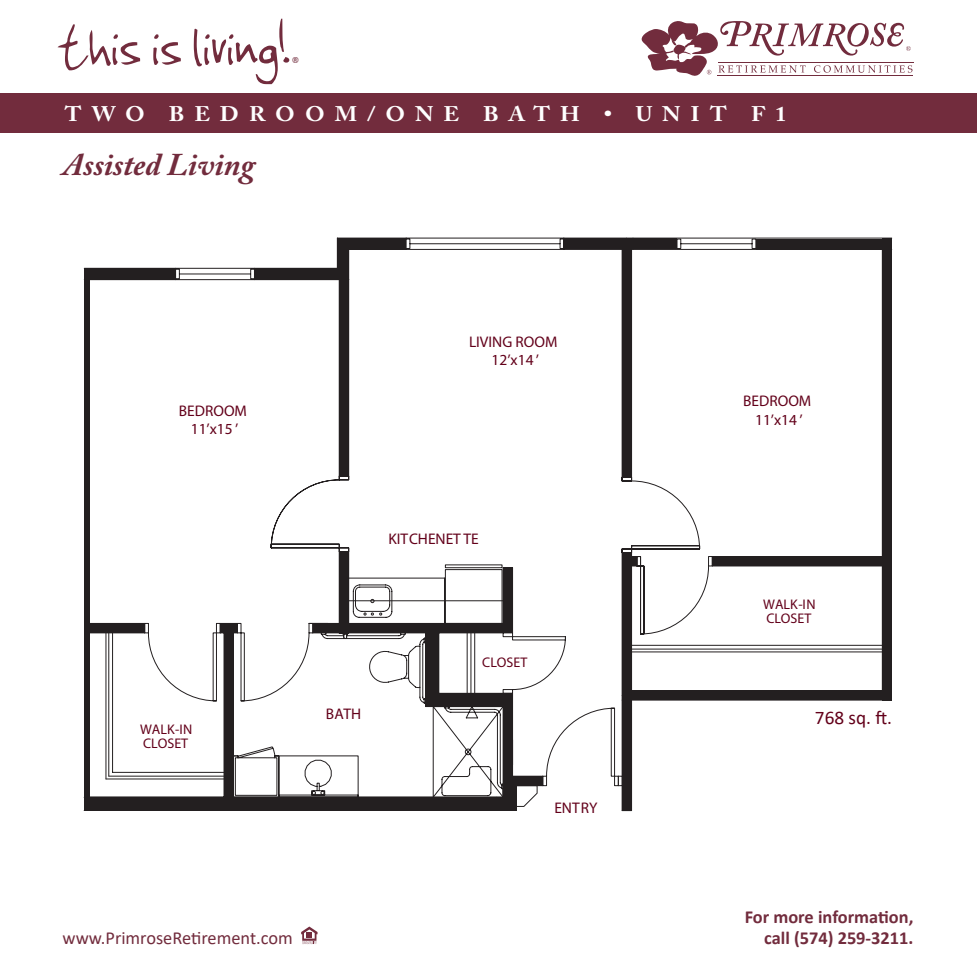
<style>
.page{position:relative;width:977px;height:977px;background:#fff}
.page>*{position:absolute;margin:0;border:0;box-sizing:border-box;transform-origin:0 0}
.t1{font:72.98px "Jenkinsv 20";color:#722c3d}
.t2{font:italic 700 31.5px "Adobe Caslon Pro";color:#722c3d}
.t3{font:700 21px "Adobe Caslon Pro";letter-spacing:.44em;color:#fff;scale:1.08 1}
.t4{font:19.25px "Calibri";color:#63001a}
.t5{font:700 18.38px "Calibri";color:#722c3d}
.t6{font:18.38px "Calibri";color:#722c3d}
.t7{font:300 15.92px "Calibri";color:#722c3d}
.t8{font:15.4px/18.6px "Myriad Pro";color:#63001a;text-align:center}
.t9{font:14px/14px "Myriad Pro";color:#63001a}
</style>
<div class="page">
<hr style="left:717px;top:75px;width:196px;height:1px;background:#722c3d">
<hr style="left:717px;top:62px;width:196px;height:1px;background:#722c3d">
<svg style="left:641px;top:21px;width:271px;height:55px"></svg>
<div style="left:0;top:94px;width:976px;height:39px;background:#722c3d"></div>
<svg style="left:301px;top:926px;width:16px;height:18px"></svg>
<hr style="left:631px;top:648px;width:251px;height:1px;background:#231f20">
<hr style="left:631px;top:651px;width:251px;height:1px;background:#231f20">
<hr style="left:881px;top:249px;width:1px;height:451px;background:#231f20">
<hr style="left:631px;top:644px;width:251px;height:1px;background:#231f20">
<hr style="left:633px;top:237px;width:258px;height:1px;background:#231f20">
<hr style="left:633px;top:249px;width:258px;height:1px;background:#231f20">
<svg style="left:83px;top:237px;width:673px;height:574px"></svg>
<div style="left:84px;top:268px;width:92px;height:12px;background:#231f20"></div>
<div style="left:254px;top:268px;width:95px;height:12px;background:#231f20"></div>
<div style="left:337px;top:238px;width:12px;height:42px;background:#231f20"></div>
<div style="left:339px;top:280px;width:10px;height:196px;background:#231f20"></div>
<div style="left:349px;top:238px;width:57px;height:11px;background:#231f20"></div>
<div style="left:564px;top:238px;width:113px;height:10px;background:#231f20"></div>
<div style="left:755px;top:239px;width:136px;height:10px;background:#231f20"></div>
<div style="left:84px;top:268px;width:5px;height:542px;background:#231f20"></div>
<div style="left:89px;top:797px;width:414px;height:13px;background:#231f20"></div>
<div style="left:89px;top:623px;width:56px;height:10px;background:#231f20"></div>
<div style="left:220px;top:623px;width:17px;height:10px;background:#231f20"></div>
<div style="left:224px;top:633px;width:9px;height:167px;background:#231f20"></div>
<div style="left:313px;top:623px;width:26px;height:10px;background:#231f20"></div>
<div style="left:339px;top:551px;width:10px;height:82px;background:#231f20"></div>
<div style="left:349px;top:623px;width:154px;height:10px;background:#231f20"></div>
<div style="left:503px;top:567px;width:9px;height:66px;background:#231f20"></div>
<div style="left:425px;top:633px;width:14px;height:73px;background:#231f20"></div>
<div style="left:436px;top:693px;width:76px;height:13px;background:#231f20"></div>
<div style="left:503px;top:785px;width:13px;height:25px;background:#231f20"></div>
<div style="left:503px;top:706px;width:9px;height:79px;background:#231f20"></div>
<div style="left:512px;top:776px;width:31px;height:9px;background:#231f20"></div>
<div style="left:622px;top:552px;width:9px;height:148px;background:#231f20"></div>
<div style="left:629px;top:556px;width:7px;height:10px;background:#231f20"></div>
<div style="left:631px;top:690px;width:251px;height:10px;background:#231f20"></div>
<div style="left:622px;top:700px;width:9px;height:110px;background:#231f20"></div>
<div style="left:622px;top:249px;width:9px;height:228px;background:#231f20"></div>
<div style="left:712px;top:556px;width:170px;height:10px;background:#231f20"></div>
<div style="left:882px;top:238px;width:9px;height:462px;background:#231f20"></div>
<h1 class="t1" style="left:56px;top:6px;width:233px">this is living!</h1>
<p class="t7" style="left:291px;top:53px;width:10px">®</p>
<p class="t3" style="left:65px;top:102px;width:669px">TWO BEDROOM/ONE BATH • UNIT F1</p>
<h2 class="t2" style="left:62px;top:145px;width:194px">Assisted Living</h2>
<p class="t8" style="left:179px;top:401px;width:70px">BEDROOM<br>11’x15 ’</p>
<p class="t9" style="left:140px;top:722px;width:54px">WALK-IN<br>CLOSET</p>
<p class="t8" style="left:469px;top:332px;width:90px">LIVING ROOM<br>12’x14 ’</p>
<p class="t8" style="left:388px;top:529px;width:92px">KITCHENET TE</p>
<p class="t8" style="left:326px;top:704px;width:37px">BATH</p>
<p class="t9" style="left:482px;top:655px;width:46px">CLOSET</p>
<p class="t8" style="left:554px;top:798px;width:45px">ENTRY</p>
<p class="t8" style="left:743px;top:391px;width:70px">BEDROOM<br>11’x14 ’</p>
<p class="t9" style="left:763px;top:596px;width:54px">WALK-IN<br>CLOSET</p>
<p class="t4" style="left:815px;top:704px;width:79px">768 sq. ft.</p>
<p class="t5" style="left:744px;top:904px;width:170px">For more information,</p>
<p class="t6" style="left:62px;top:925px;width:232px">www.PrimroseRetirement.com</p>
<p class="t5" style="left:764px;top:925px;width:151px">call (574) 259-3211.</p>
</div>
